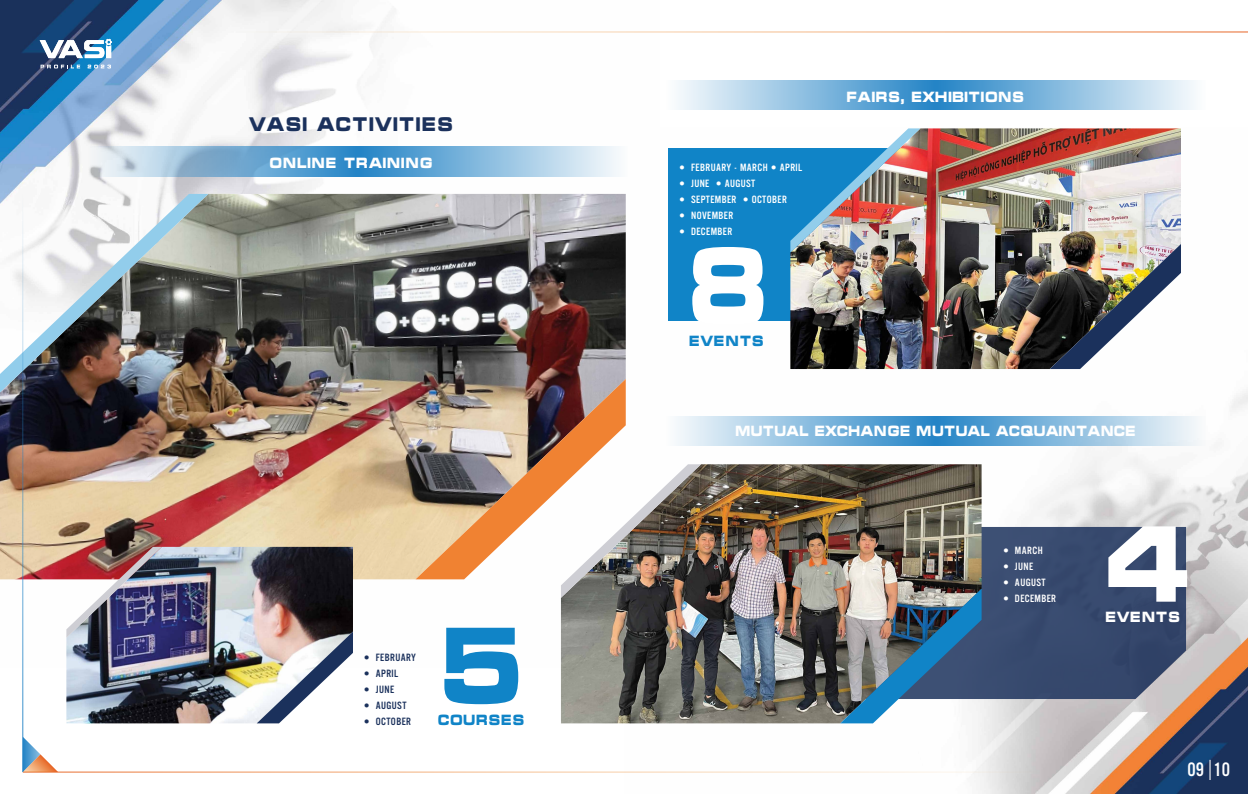
<style>
.page{position:relative;width:1248px;height:794px;background:#fff}
.page>*{position:absolute;margin:0;border:0;box-sizing:border-box;transform-origin:0 0}
.t1{font:105.5px "UTM Micra";color:#fff;scale:.83 1}
.t2{font:105.5px "UTM Micra";color:#1084c7;scale:.83 1}
.t3{font:20.2px "UTM Alter Gothic";color:#fff}
.t4{font:19.2px "UTM Micra";letter-spacing:.02em;color:#1b315c;scale:.83 1}
.t5{font:14.4px "UTM Micra";letter-spacing:-.005em;color:#fff;scale:.83 1}
.t6{font:14.4px "UTM Micra";letter-spacing:-.025em;color:#fff;scale:.8 1}
.t7{font:14.4px "UTM Micra";letter-spacing:-.005em;color:#1084c7;scale:.83 1}
.t8{font:11px "UTM Alter Gothic";letter-spacing:.035em;color:#fff}
.t9{font:11px "UTM Alter Gothic";letter-spacing:.035em;color:#1b315c}
.s1{font-size:30.2px}
</style>
<div class="page">
<img style="left:624px;top:128px;width:623px;height:666px">
<img style="left:0;top:0;width:659px;height:668px">
<svg style="left:981px;top:527px;width:204px;height:172px;background:#3b4d70"></svg>
<svg style="left:40px;top:39px;width:72px;height:19px"></svg>
<svg style="left:41px;top:65px;width:39px;height:3px"></svg>
<svg style="left:88px;top:65px;width:23px;height:3px"></svg>
<div style="left:668px;top:149px;width:265px;height:172px;background:#1084c7"></div>
<img style="left:561px;top:464px;width:420px;height:259px">
<img style="left:561px;top:464px;width:140px;height:134px">
<img style="left:840px;top:588px;width:141px;height:135px">
<img style="left:790px;top:128px;width:390px;height:241px">
<img style="left:790px;top:128px;width:130px;height:124px">
<img style="left:1049px;top:244px;width:131px;height:125px">
<img style="left:0;top:194px;width:625px;height:385px">
<img style="left:0;top:194px;width:208px;height:198px">
<img style="left:415px;top:379px;width:210px;height:200px">
<div style="left:666px;top:416px;width:269px;height:30px;background:linear-gradient(to right,#fcfdfd,#2584c6)"></div>
<div style="left:935px;top:416px;width:269px;height:30px;background:linear-gradient(to right,#2384c6,#f8f9fa)"></div>
<div style="left:666px;top:80px;width:269px;height:30px;background:linear-gradient(to right,#fdfefe,#2584c6)"></div>
<div style="left:935px;top:80px;width:269px;height:30px;background:linear-gradient(to right,#2383c5,#fbfdfe)"></div>
<svg style="left:89px;top:147px;width:269px;height:29px;background:#84b4d6"></svg>
<div style="left:358px;top:147px;width:269px;height:29px;background:linear-gradient(to right,#2383c5,#fbfcfd)"></div>
<img style="left:66px;top:547px;width:287px;height:176px">
<img style="left:66px;top:547px;width:96px;height:91px">
<svg style="left:257px;top:631px;width:96px;height:92px"></svg>
<hr style="left:23px;top:771px;width:1017px;height:1px;background:#fff">
<hr style="left:22px;top:193px;width:1px;height:579px;background:#fff">
<svg style="left:23px;top:737px;width:35px;height:35px"></svg>
<hr style="left:231px;top:31px;width:1016px;height:1px;background:#fff">
<h3 class="t4" style="left:248px;top:109px;width:248px">VASI ACTIVITIES</h3>
<h3 class="t5" style="left:269px;top:151px;width:199px">ONLINE TRAINING</h3>
<p class="t9" style="left:364px;top:650px;width:54px">● FEBRUARY</p>
<p class="t9" style="left:364px;top:666px;width:36px">● APRIL</p>
<p class="t9" style="left:364px;top:682px;width:32px">● JUNE</p>
<p class="t9" style="left:364px;top:698px;width:44px">● AUGUST</p>
<p class="t9" style="left:364px;top:714px;width:48px">● OCTOBER</p>
<h1 class="t2" style="left:437px;top:578px;width:108px">5</h1>
<h3 class="t7" style="left:437px;top:708px;width:106px">COURSES</h3>
<p class="t8" style="left:679px;top:160px;width:124px">● FEBRUARY - MARCH ● APRIL</p>
<p class="t8" style="left:679px;top:176px;width:77px">● JUNE ● AUGUST</p>
<p class="t8" style="left:679px;top:192px;width:109px">● SEPTEMBER ● OCTOBER</p>
<p class="t8" style="left:679px;top:208px;width:55px">● NOVEMBER</p>
<p class="t8" style="left:679px;top:224px;width:54px">● DECEMBER</p>
<h1 class="t1" style="left:683px;top:199px;width:108px">8</h1>
<h3 class="t7" style="left:688px;top:329px;width:92px">EVENTS</h3>
<h3 class="t5" style="left:846px;top:85px;width:216px">FAIRS, EXHIBITIONS</h3>
<h3 class="t6" style="left:735px;top:419px;width:503px">MUTUAL EXCHANGE MUTUAL ACQUAINTANCE</h3>
<p class="t8" style="left:1003px;top:543px;width:41px">● MARCH</p>
<p class="t8" style="left:1003px;top:559px;width:31px">● JUNE</p>
<p class="t8" style="left:1003px;top:575px;width:44px">● AUGUST</p>
<p class="t8" style="left:1003px;top:591px;width:54px">● DECEMBER</p>
<h1 class="t1" style="left:1104px;top:477px;width:108px">4</h1>
<h3 class="t5" style="left:1105px;top:605px;width:92px">EVENTS</h3>
<h2 class="t3" style="left:1187px;top:755px;width:44px">09 <span class="s1">I</span> 10</h2>
</div>
